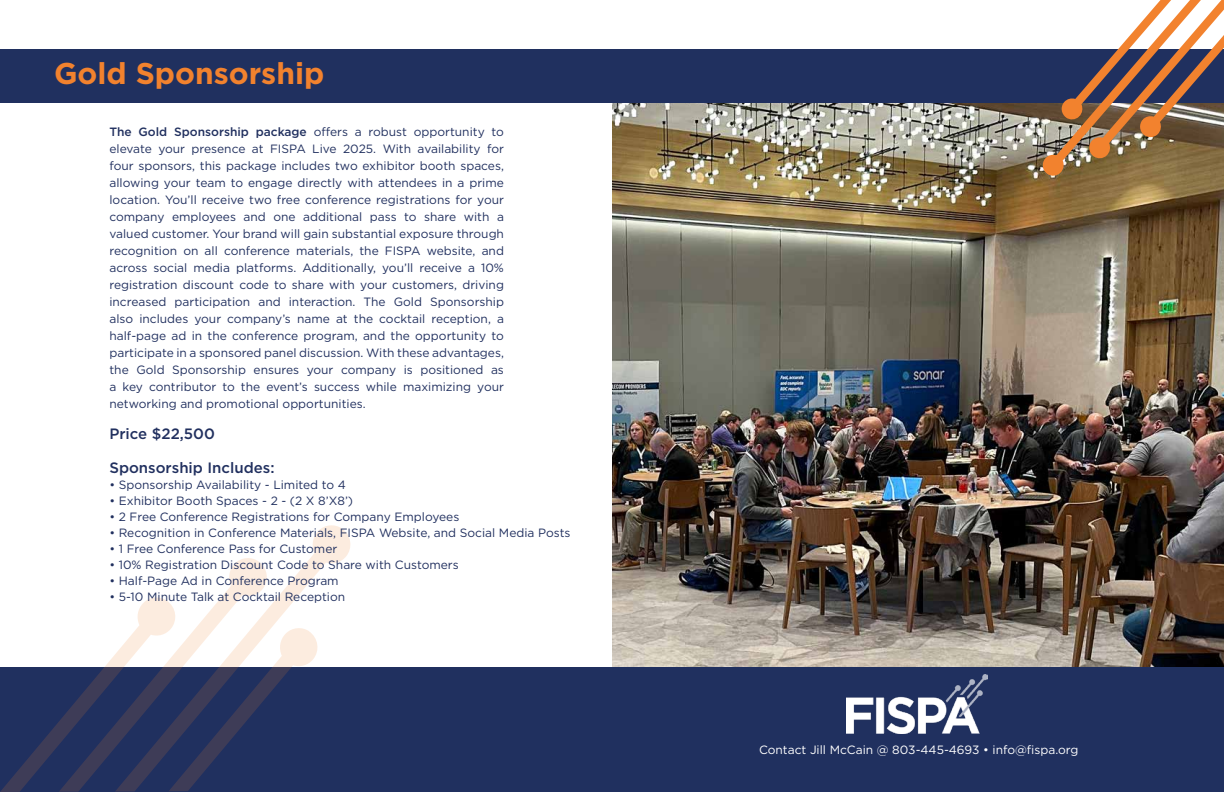
<style>
.page{position:relative;width:1224px;height:792px;background:#fff}
.page>*{position:absolute;margin:0;border:0;box-sizing:border-box;transform-origin:0 0}
.t1{font:700 30px "Gotham";color:#f2822e}
.t2{font:500 15px "Gotham";color:#21305f}
.t3{font:12px/17px "Gotham";color:#21305f;text-align:justify}
.t4{font:12px "Gotham";color:#fff}
.s1{font-weight:500}
</style>
<div class="page">
<img style="left:612px;top:102px;width:612px;height:565px">
<div style="left:0;top:49px;width:612px;height:53px;background:#20305f"></div>
<div style="left:612px;top:49px;width:612px;height:53px;background:#20305f"></div>
<svg style="left:1041px;top:0;width:183px;height:177px"></svg>
<div style="left:0;top:667px;width:612px;height:125px;background:#20305f"></div>
<div style="left:612px;top:667px;width:612px;height:125px;background:#20305f"></div>
<svg style="left:223px;top:525px;width:127px;height:71px"></svg>
<svg style="left:0;top:596px;width:318px;height:196px"></svg>
<img style="left:847px;top:675px;width:141px;height:59px">
<h1 class="t1" style="left:54px;top:54px;width:272px">Gold Sponsorship</h1>
<p class="t3" style="left:109px;top:123px;width:396px"><span class="s1">The Gold Sponsorship package</span> offers a robust opportunity to elevate your presence at FISPA Live 2025. With availability for four sponsors, this package includes two exhibitor booth spaces, allowing your team to engage directly with attendees in a prime location. You’ll receive two free conference registrations for your company employees and one additional pass to share with a valued customer. Your brand will gain substantial exposure through recognition on all conference materials, the FISPA website, and across social media platforms. Additionally, you’ll receive a 10% registration discount code to share with your customers, driving increased participation and interaction. The Gold Sponsorship also includes your company’s name at the cocktail reception, a half-page ad in the conference program, and the opportunity to participate in a sponsored panel discussion. With these advantages, the Gold Sponsorship ensures your company is positioned as a key contributor to the event’s success while maximizing your networking and promotional opportunities.</p>
<p class="t2" style="left:109px;top:424px;width:107px">Price $22,500</p>
<p class="t2" style="left:109px;top:458px;width:167px">Sponsorship Includes:</p>
<p class="t3" style="left:109px;top:476px;width:238px">• Sponsorship Availability - Limited to 4</p>
<p class="t3" style="left:109px;top:492px;width:245px">• Exhibitor Booth Spaces - 2 - (2 X 8’X8’)</p>
<p class="t3" style="left:109px;top:508px;width:351px">• 2 Free Conference Registrations for Company Employees</p>
<p class="t3" style="left:109px;top:524px;width:463px">• Recognition in Conference Materials, FISPA Website, and Social Media Posts</p>
<p class="t3" style="left:109px;top:540px;width:229px">• 1 Free Conference Pass for Customer</p>
<p class="t3" style="left:109px;top:556px;width:351px">• 10% Registration Discount Code to Share with Customers</p>
<p class="t3" style="left:109px;top:572px;width:231px">• Half-Page Ad in Conference Program</p>
<p class="t3" style="left:109px;top:588px;width:237px">• 5-10 Minute Talk at Cocktail Reception</p>
<p class="t4" style="left:759px;top:742px;width:321px">Contact Jill McCain @ 803-445-4693 • info@fispa.org</p>
</div>
